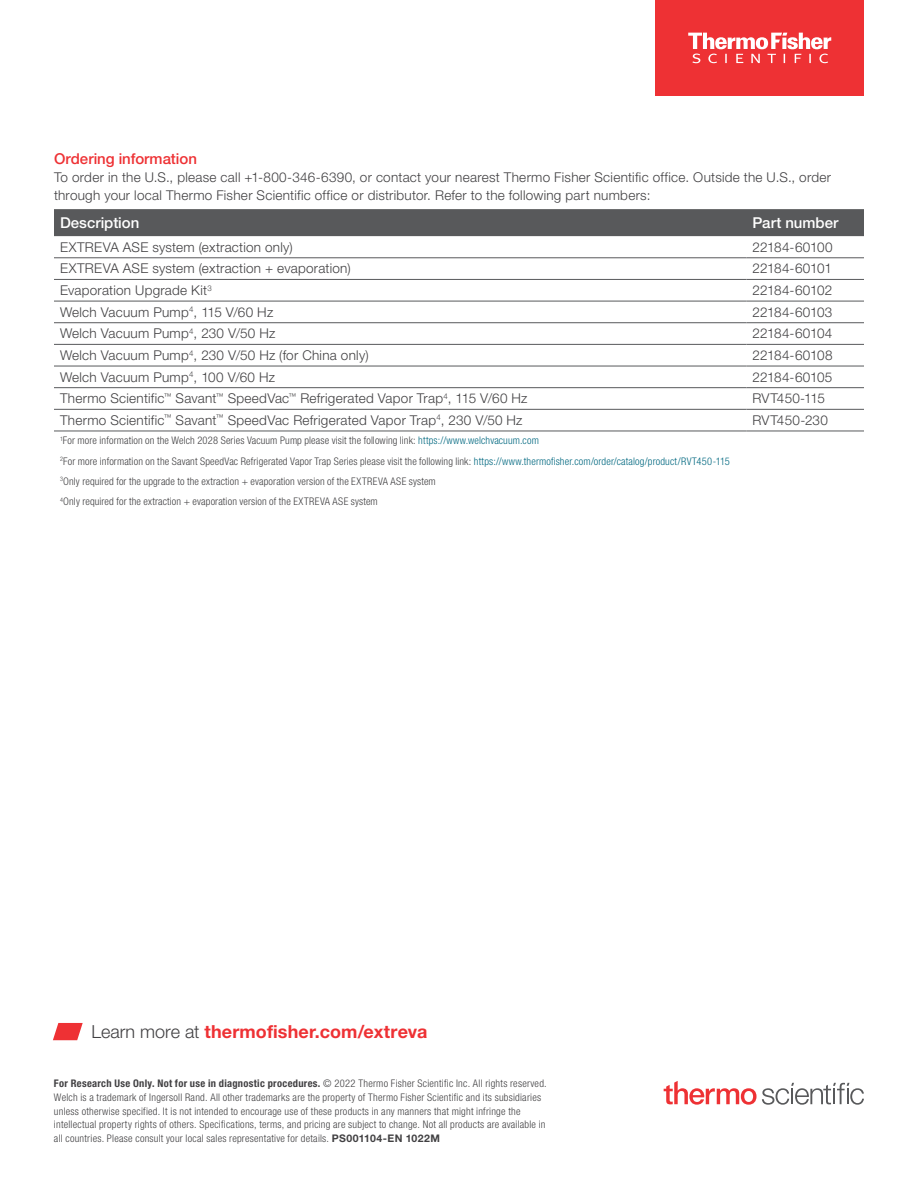
<style>
.page{position:relative;width:918px;height:1188px;background:#fff}
.page>*{position:absolute;margin:0;border:0;box-sizing:border-box;transform-origin:0 0}
.t1{font:700 18px "Helvetica Neue LTW1 G";letter-spacing:.01em;color:#ee3134}
.t2{font:500 15px "Helvetica Neue LTW1 G";color:#fff}
.t3{font:500 15px "Helvetica Neue LTW1 G";color:#ee3134}
.t4{font:300 13.5px/18px "Helvetica Neue LTW1 G";letter-spacing:.02em;color:#414042}
.t5{font:300 13.5px "Helvetica Neue LTW1 G";letter-spacing:-.005em;color:#414042}
.t6{font:300 13.5px "Helvetica Neue LTW1 G";letter-spacing:-.015em;color:#414042}
.t7{font:300 condensed 10.5px/13.5px "Helvetica Neue LTW1 G";letter-spacing:.02em;color:#414042}
.s1{color:#006880}
.s2{font-weight:300;color:#414042}
.s3{font-weight:700}
.s4{font-weight:700;font-stretch:normal}
</style>
<div class="page">
<svg style="left:53px;top:1023px;width:30px;height:17px"></svg>
<div style="left:54px;top:209px;width:810px;height:27px;background:#58595b"></div>
<hr style="left:54px;top:279px;width:693px;height:1px;background:#58595b">
<hr style="left:54px;top:301px;width:693px;height:1px;background:#58595b">
<hr style="left:54px;top:322px;width:693px;height:1px;background:#58595b">
<hr style="left:54px;top:344px;width:693px;height:1px;background:#58595b">
<hr style="left:54px;top:366px;width:693px;height:1px;background:#58595b">
<hr style="left:54px;top:387px;width:693px;height:1px;background:#58595b">
<hr style="left:747px;top:279px;width:117px;height:1px;background:#58595b">
<hr style="left:747px;top:301px;width:117px;height:1px;background:#58595b">
<hr style="left:747px;top:322px;width:117px;height:1px;background:#58595b">
<hr style="left:747px;top:344px;width:117px;height:1px;background:#58595b">
<hr style="left:747px;top:366px;width:117px;height:1px;background:#58595b">
<hr style="left:747px;top:387px;width:117px;height:1px;background:#58595b">
<hr style="left:54px;top:409px;width:693px;height:1px;background:#58595b">
<hr style="left:747px;top:409px;width:117px;height:1px;background:#58595b">
<hr style="left:54px;top:431px;width:693px;height:1px;background:#58595b">
<hr style="left:747px;top:431px;width:117px;height:1px;background:#58595b">
<hr style="left:54px;top:258px;width:693px;height:1px;background:#58595b">
<hr style="left:747px;top:258px;width:117px;height:1px;background:#58595b">
<div style="left:656px;top:0;width:208px;height:96px;background:#ee3134"></div>
<svg style="left:688px;top:33px;width:143px;height:30px"></svg>
<svg style="left:664px;top:1081px;width:200px;height:24px"></svg>
<h2 class="t3" style="left:54px;top:150px;width:145px">Ordering information</h2>
<p class="t4" style="left:54px;top:169px;width:779px">To order in the U.S., please call +1-800-346-6390, or contact your nearest Thermo Fisher Scientific office. Outside the U.S., order through your local Thermo Fisher Scientific office or distributor. Refer to the following part numbers:</p>
<h2 class="t2" style="left:60px;top:214px;width:81px">Description</h2>
<h2 class="t2" style="left:753px;top:214px;width:87px">Part number</h2>
<p class="t4" style="left:60px;top:238px;width:234px">EXTREVA ASE system (extraction only)</p>
<p class="t5" style="left:753px;top:239px;width:82px">22184-60100</p>
<p class="t4" style="left:60px;top:260px;width:292px">EXTREVA ASE system (extraction + evaporation)</p>
<p class="t6" style="left:753px;top:260px;width:81px">22184-60101</p>
<p class="t4" style="left:60px;top:281px;width:153px">Evaporation Upgrade Kit<sup>3</sup></p>
<p class="t5" style="left:753px;top:282px;width:81px">22184-60102</p>
<p class="t4" style="left:60px;top:303px;width:215px">Welch Vacuum Pump<sup>4</sup>, 115 V/60 Hz</p>
<p class="t5" style="left:753px;top:304px;width:81px">22184-60103</p>
<p class="t4" style="left:60px;top:325px;width:217px">Welch Vacuum Pump<sup>4</sup>, 230 V/50 Hz</p>
<p class="t5" style="left:753px;top:325px;width:81px">22184-60104</p>
<p class="t4" style="left:60px;top:346px;width:310px">Welch Vacuum Pump<sup>4</sup>, 230 V/50 Hz (for China only)</p>
<p class="t5" style="left:753px;top:347px;width:82px">22184-60108</p>
<p class="t4" style="left:60px;top:368px;width:217px">Welch Vacuum Pump<sup>4</sup>, 100 V/60 Hz</p>
<p class="t5" style="left:753px;top:369px;width:81px">22184-60105</p>
<p class="t4" style="left:60px;top:389px;width:469px">Thermo Scientific<sup>™</sup> Savant<sup>™</sup> SpeedVac<sup>™</sup> Refrigerated Vapor Trap<sup>4</sup>, 115 V/60 Hz</p>
<p class="t4" style="left:752px;top:389px;width:74px">RVT450-115</p>
<p class="t4" style="left:60px;top:411px;width:464px">Thermo Scientific<sup>™</sup> Savant<sup>™</sup> SpeedVac Refrigerated Vapor Trap<sup>4</sup>, 230 V/50 Hz</p>
<p class="t4" style="left:753px;top:411px;width:77px">RVT450-230</p>
<p class="t7" style="left:60px;top:431px;width:671px;line-height:20.2px"><sup>1</sup>For more information on the Welch 2028 Series Vacuum Pump please visit the following link: <span class="s1">https://www.welchvacuum.com<br></span><sup>2</sup>For more information on the Savant SpeedVac Refrigerated Vapor Trap Series please visit the following link: <span class="s1">https://www.thermofisher.com/order/catalog/product/RVT450-115<br></span><sup>3</sup>Only required for the upgrade to the extraction + evaporation version of the EXTREVA ASE system<br><sup>4</sup>Only required for the extraction + evaporation version of the EXTREVA ASE system</p>
<h1 class="t1" style="left:92px;top:1020px;width:337px"><span class="s2">Learn more at</span> thermofisher.com/extreva</h1>
<p class="t7" style="left:54px;top:1077px;width:494px"><span class="s3">For Research Use Only. Not for use in diagnostic procedures.</span> © 2022 Thermo Fisher Scientific Inc. All rights reserved.<br>Welch is a trademark of Ingersoll Rand. All other trademarks are the property of Thermo Fisher Scientific and its subsidiaries unless otherwise specified. It is not intended to encourage use of these products in any manners that might infringe the intellectual property rights of others. Specifications, terms, and pricing are subject to change. Not all products are available in all countries. Please consult your local sales representative for details. <span class="s4">PS001104-EN 1022M</span></p>
</div>
